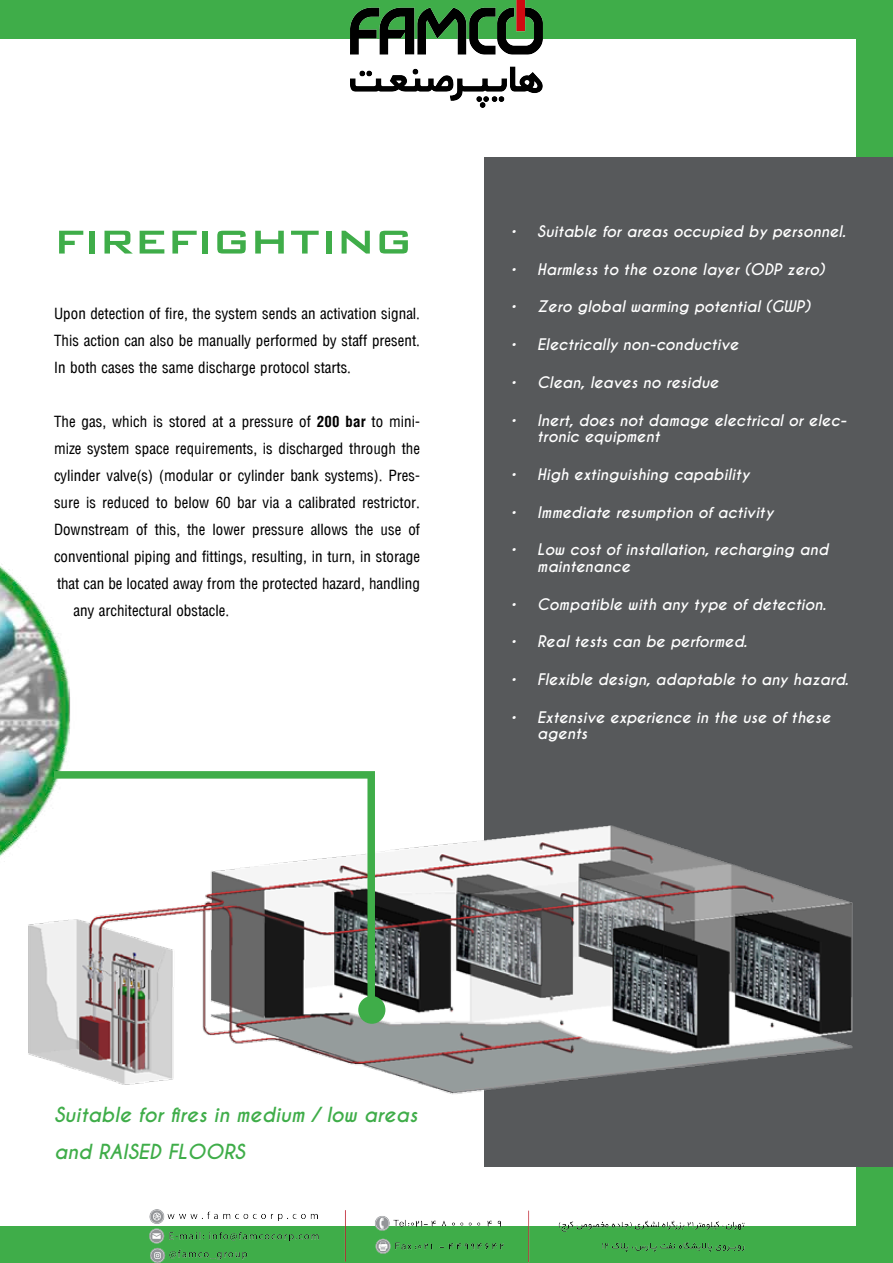
<style>
.page{position:relative;width:893px;height:1263px;background:#fff}
.page>*{position:absolute;margin:0;border:0;box-sizing:border-box;transform-origin:0 0}
.t1{font:500 54px "Bank Gothic BT";color:#3fad49}
.t2{font:italic 700 19.5px/36.3px "Caviar Dreams";color:#3fad49}
.t3{font:15px/27px "Arena Condensed";color:#000;text-align:justify}
.t4{font:italic 700 15px/16.5px "Caviar Dreams";color:#fff}
.s1{font-family:"Arena";font-weight:700;font-stretch:condensed}
</style>
<div class="page">
<div style="left:0;top:0;width:893px;height:38px;background:#3fad49"></div>
<div style="left:0;top:1226px;width:893px;height:37px;background:#3fad49"></div>
<div style="left:856px;top:0;width:37px;height:1263px;background:#3fad49"></div>
<div style="left:485px;top:157px;width:408px;height:1010px;background:#57595b"></div>
<img style="left:0;top:564px;width:70px;height:298px">
<img style="left:13px;top:735px;width:840px;height:432px">
<div style="left:54px;top:771px;width:321px;height:8px;background:#3fad49"></div>
<div style="left:367px;top:775px;width:8px;height:229px;background:#3fad49"></div>
<div style="left:358px;top:996px;width:27px;height:28px;background:#3fad49;border-radius:50%"></div>
<img style="left:149px;top:1209px;width:596px;height:54px">
<img style="left:351px;top:0;width:191px;height:108px">
<h1 class="t1" style="left:54px;top:210px;width:360px">firefighting</h1>
<p class="t3" style="left:54px;top:300px;width:368px">Upon detection of fire, the system sends an activation signal.<br>This action can also be manually performed by staff present.<br>In both cases the same discharge protocol starts.</p>
<p class="t3" style="left:54px;top:408px;width:368px">The gas, which is stored at a pressure of <span class="s1">200 bar</span> to mini-</p>
<p class="t3" style="left:54px;top:435px;width:367px">mize system space requirements, is discharged through the</p>
<p class="t3" style="left:54px;top:462px;width:367px">cylinder valve(s) (modular or cylinder bank systems). Pres-</p>
<p class="t3" style="left:54px;top:489px;width:367px">sure is reduced to below 60 bar via a calibrated restrictor.</p>
<p class="t3" style="left:54px;top:516px;width:368px">Downstream of this, the lower pressure allows the use of</p>
<p class="t3" style="left:54px;top:543px;width:368px">conventional piping and fittings, resulting, in turn, in storage</p>
<p class="t3" style="left:57px;top:570px;width:364px">that can be located away from the protected hazard, handling</p>
<p class="t3" style="left:74px;top:597px;width:157px">any architectural obstacle.</p>
<p class="t4" style="left:510px;top:223px;width:337px">• Suitable for areas occupied by personnel.</p>
<p class="t4" style="left:510px;top:261px;width:316px">• Harmless to the ozone layer (ODP zero)</p>
<p class="t4" style="left:510px;top:299px;width:301px">• Zero global warming potential (GWP)</p>
<p class="t4" style="left:510px;top:337px;width:230px">• Electrically non-conductive</p>
<p class="t4" style="left:510px;top:374px;width:210px">• Clean, leaves no residue</p>
<p class="t4" style="left:537px;top:412px;width:311px;text-indent:-27px">• Inert, does not damage electrical or elec&shy;tronic equipment</p>
<p class="t4" style="left:510px;top:466px;width:241px">• High extinguishing capability</p>
<p class="t4" style="left:510px;top:504px;width:265px">• Immediate resumption of activity</p>
<p class="t4" style="left:537px;top:542px;width:293px;text-indent:-27px">• Low cost of installation, recharging and maintenance</p>
<p class="t4" style="left:510px;top:596px;width:317px">• Compatible with any type of detection.</p>
<p class="t4" style="left:510px;top:634px;width:238px">• Real tests can be performed.</p>
<p class="t4" style="left:510px;top:672px;width:340px">• Flexible design, adaptable to any hazard.</p>
<p class="t4" style="left:537px;top:709px;width:295px;text-indent:-27px">• Extensive experience in the use of these agents</p>
<h2 class="t2" style="left:54px;top:1097px;width:365px">Suitable for fires in medium / low areas and RAISED FLOORS</h2>
</div>
